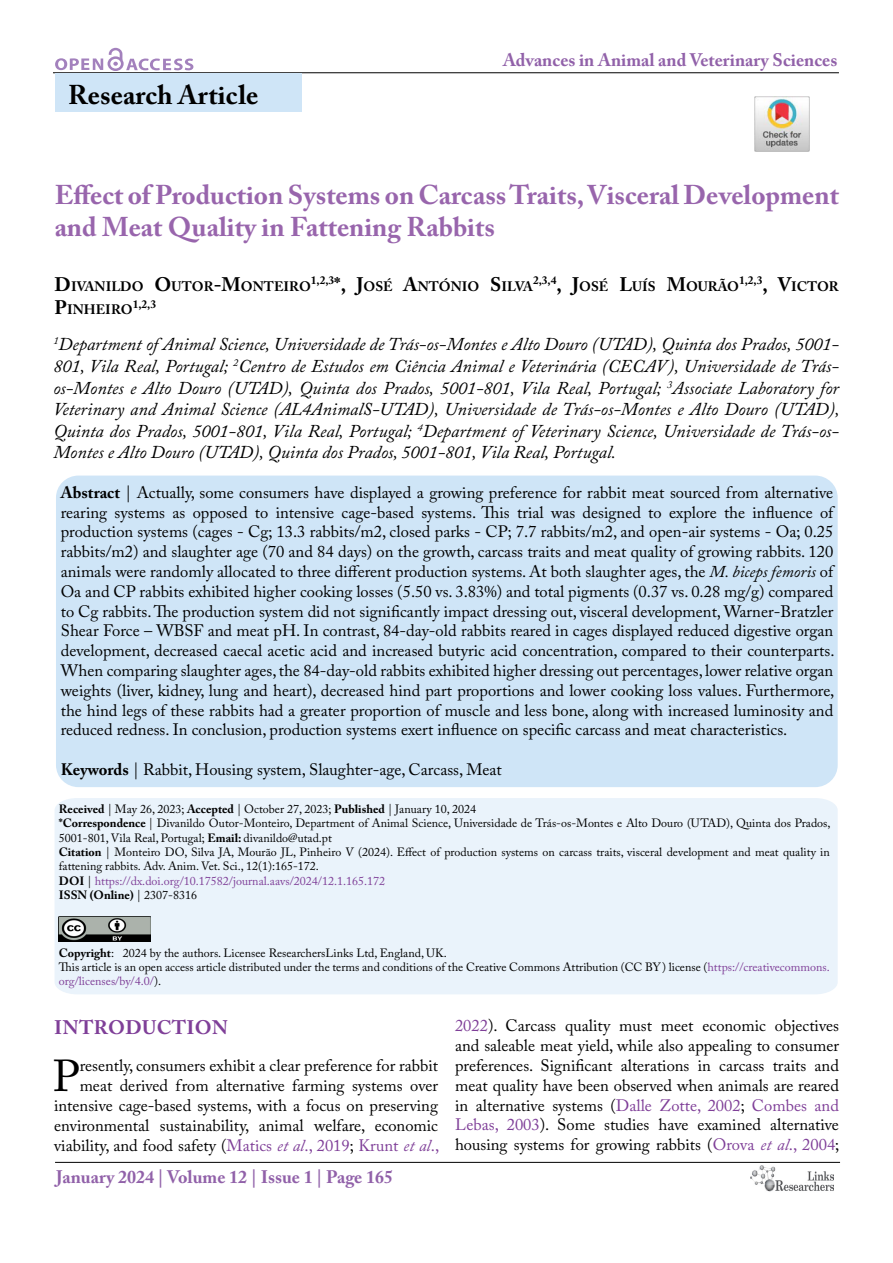
<style>
.page{position:relative;width:893px;height:1263px;background:#fff}
.page>*{position:absolute;margin:0;border:0;box-sizing:border-box;transform-origin:0 0}
.t1{font:44.4px "Adobe Caslon Pro";color:#000}
.t2{font:700 27px/32.4px "Adobe Caslon Pro";color:#7f3f98}
.t3{font:700 27px "Adobe Caslon Pro";letter-spacing:.005em;color:#000}
.t4{font:700 19.5px "Adobe Caslon Pro";letter-spacing:.015em;color:#7f3f98}
.t5{font:italic 18px/21.6px "Adobe Caslon Pro";color:#000;text-align:justify}
.t6{font:700 18px "Adobe Caslon Pro";color:#9161a9}
.t7{font:16.5px/19.8px "Adobe Caslon Pro";color:#000;text-align:justify}
.t8{font:700 13.65px "Adobe Caslon Pro";color:#000}
.t9{font:12px/14.4px "Adobe Caslon Pro";color:#000}
.t10{font:700 11.4px "Adobe Caslon Pro";color:#000}
.s1{font-size:19.5px}
.s2{font-size:13.65px}
.s3{font-weight:700}
.s4{font-style:italic}
.s5{color:#7f3f98}
.s6{font-style:italic;color:#7f3f98}
</style>
<div class="page">
<hr style="left:53px;top:72px;width:786px;height:1px;background:#000">
<hr style="left:55px;top:1162px;width:785px;height:1px;background:#000">
<svg style="left:55px;top:48px;width:138px;height:23px"></svg>
<img style="left:750px;top:1166px;width:83px;height:26px">
<div style="left:55px;top:74px;width:247px;height:38px;background:#cfe5f7"></div>
<div style="left:56px;top:476px;width:782px;height:311px;background:#cfe5f7;border-radius:22px"></div>
<div style="left:55px;top:798px;width:783px;height:196px;background:#eaf3fb"></div>
<img style="left:59px;top:916px;width:91px;height:25px">
<img style="left:754px;top:96px;width:55px;height:56px">
<h2 class="t3" style="left:68px;top:79px;width:192px">Research Article</h2>
<p class="t6" style="left:503px;top:50px;width:336px">Advances in Animal and Veterinary Sciences</p>
<h2 class="t2" style="left:55px;top:178px;width:786px">Effect of Production Systems on Carcass Traits, Visceral Development and Meat Quality in Fattening Rabbits</h2>
<p class="t8" style="left:55px;top:278px;width:686px"><span class="s1">D</span>IVANILDO <span class="s1">O</span>UTOR<span class="s1">-M</span>ONTEIRO<sup>1,2,3</sup><span class="s1">*, J</span>OSÉ <span class="s1">A</span>NTÓNIO <span class="s1">S</span>ILVA<sup>2,3,4</sup><span class="s1">, J</span>OSÉ <span class="s1">L</span>UÍS <span class="s1">M</span>OURÃO</p>
<p class="t10" style="left:739px;top:274px;width:101px">1,2,3<span class="s1">, V</span><span class="s2">ICTOR</span></p>
<p class="t8" style="left:55px;top:301px;width:80px"><span class="s1">P</span>INHEIRO</p>
<p class="t10" style="left:133px;top:297px;width:25px">1,2,3</p>
<p class="t5" style="left:53px;top:333px;width:788px"><sup>1</sup>Department of Animal Science, Universidade de Trás-os-Montes e Alto Douro (UTAD), Quinta dos Prados, 5001- 801, Vila Real, Portugal; <sup>2</sup>Centro de Estudos em Ciência Animal e Veterinária (CECAV), Universidade de Trás&shy;os-Montes e Alto Douro (UTAD), Quinta dos Prados, 5001-801, Vila Real, Portugal; <sup>3</sup>Associate Laboratory for Veterinary and Animal Science (AL4AnimalS-UTAD), Universidade de Trás-os-Montes e Alto Douro (UTAD), Quinta dos Prados, 5001-801, Vila Real, Portugal; <sup>4</sup>Department of Veterinary Science, Universidade de Trás-os-Montes e Alto Douro (UTAD), Quinta dos Prados, 5001-801, Vila Real, Portugal.</p>
<p class="t7" style="left:61px;top:482px;width:775px"><span class="s3">Abstract</span> | Actually, some consumers have displayed a growing preference for rabbit meat sourced from alternative rearing systems as opposed to intensive cage-based systems. This trial was designed to explore the influence of production systems (cages - Cg; 13.3 rabbits/m2, closed parks - CP; 7.7 rabbits/m2, and open-air systems - Oa; 0.25 rabbits/m2) and slaughter age (70 and 84 days) on the growth, carcass traits and meat quality of growing rabbits. 120 animals were randomly allocated to three different production systems. At both slaughter ages, the <span class="s4">M. biceps femoris</span> of Oa and CP rabbits exhibited higher cooking losses (5.50 vs. 3.83%) and total pigments (0.37 vs. 0.28 mg/g) compared to Cg rabbits. The production system did not significantly impact dressing out, visceral development, Warner-Bratzler Shear Force – WBSF and meat pH. In contrast, 84-day-old rabbits reared in cages displayed reduced digestive organ development, decreased caecal acetic acid and increased butyric acid concentration, compared to their counterparts.<br>When comparing slaughter ages, the 84-day-old rabbits exhibited higher dressing out percentages, lower relative organ weights (liver, kidney, lung and heart), decreased hind part proportions and lower cooking loss values. Furthermore, the hind legs of these rabbits had a greater proportion of muscle and less bone, along with increased luminosity and reduced redness. In conclusion, production systems exert influence on specific carcass and meat characteristics.</p>
<p class="t7" style="left:61px;top:759px;width:443px"><span class="s3">Keywords</span> | Rabbit, Housing system, Slaughter-age, Carcass, Meat</p>
<p class="t9" style="left:59px;top:801px;width:773px"><span class="s3">Received</span> | May 26, 2023; <span class="s3">Accepted</span> | October 27, 2023; <span class="s3">Published</span> | January 10, 2024<br><span class="s3">*Correspondence</span> | Divanildo Outor-Monteiro, Department of Animal Science, Universidade de Trás-os-Montes e Alto Douro (UTAD), Quinta dos Prados, 5001-801, Vila Real, Portugal; <span class="s3">Email:</span> divanildo@utad.pt<br><span class="s3">Citation</span> | Monteiro DO, Silva JA, Mourão JL, Pinheiro V (2024). Effect of production systems on carcass traits, visceral development and meat quality in fattening rabbits. Adv. Anim. Vet. Sci., 12(1):165-172.<br><span class="s3">DOI</span> | <span class="s5">https://dx.doi.org/10.17582/journal.aavs/2024/12.1.165.172<br></span><span class="s3">ISSN (Online)</span> | 2307-8316</p>
<p class="t9" style="left:59px;top:945px;width:772px"><span class="s3">Copyright</span>: 2024 by the authors. Licensee ResearchersLinks Ltd, England, UK.<br>This article is an open access article distributed under the terms and conditions of the Creative Commons Attribution (CC BY) license (<span class="s5">https://creativecommons. org/licenses/by/4.0/</span>).</p>
<p class="t4" style="left:54px;top:1015px;width:175px">INTRODUCTION</p>
<h1 class="t1" style="left:53px;top:1050px;width:28px">P</h1>
<p class="t7" style="left:54px;top:1056px;width:387px;text-align:right">resently, consumers exhibit a clear preference for rabbit meat derived from alternative farming systems over intensive cage-based systems, with a focus on preserving environmental sustainability, animal welfare, economic viability, and food safety (<span class="s5">Matics</span> <span class="s6">et al</span><span class="s5">., 2019</span>; <span class="s5">Krunt</span> <span class="s6">et al</span><span class="s5">.,</span></p>
<p class="t6" style="left:56px;top:1166px;width:338px">January 2024 | Volume 12 | Issue 1 | Page 165</p>
<p class="t7" style="left:455px;top:1016px;width:386px"><span class="s5">2022</span>). Carcass quality must meet economic objectives and saleable meat yield, while also appealing to consumer preferences. Significant alterations in carcass traits and meat quality have been observed when animals are reared in alternative systems (<span class="s5">Dalle Zotte, 2002</span>; <span class="s5">Combes and Lebas, 2003</span>). Some studies have examined alternative housing systems for growing rabbits (<span class="s5">Orova</span> <span class="s6">et al</span><span class="s5">., 2004</span>;</p>
</div>
